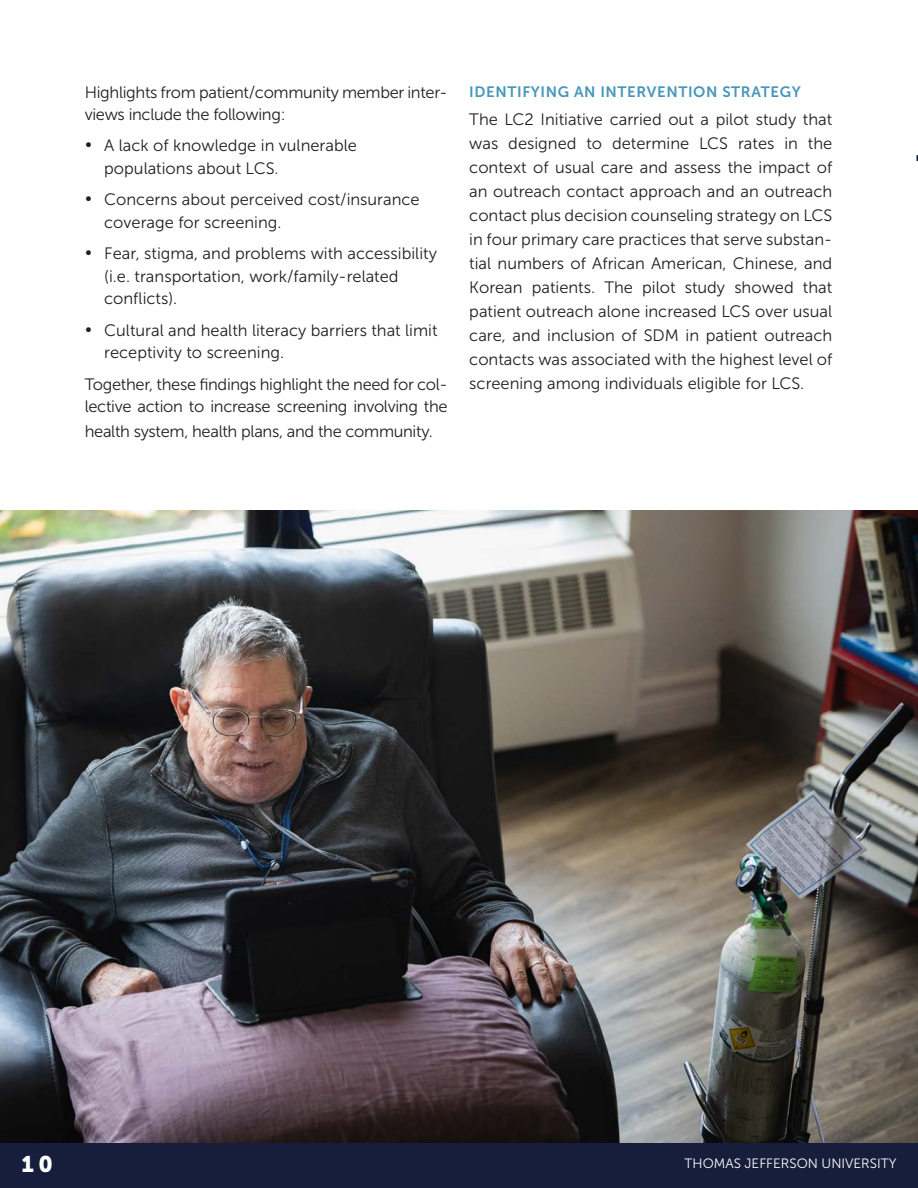
<style>
.page{position:relative;width:918px;height:1188px;background:#fff}
.page>*{position:absolute;margin:0;border:0;box-sizing:border-box;transform-origin:0 0}
.t1{font:22.5px "Museo Sans 900";color:#fff}
.Body{font:16.5px/24px "Museo Sans 300";color:#231f20}
.Body-2{font:16.5px/22.5px "Museo Sans 300";letter-spacing:-.02em;color:#231f20}
.H4{font:15px "Museo Sans 700";letter-spacing:.04em;color:#4896bb}
.t2{font:13.5px "Museo Sans 300";color:#fff}
</style>
<div class="page">
<div style="left:0;top:1143px;width:918px;height:45px;background:#171e3c"></div>
<img style="left:0;top:510px;width:918px;height:633px">
<svg style="left:916px;top:155px;width:2px;height:6px"></svg>
<p class="Body-2" style="left:85px;top:81px;width:364px">Highlights from patient/community member inter&shy;views include the following:</p>
<p class="Body" style="left:104px;top:135px;width:254px;line-height:22.5px;text-indent:-20px">• A lack of knowledge in vulnerable populations about LCS.</p>
<p class="Body" style="left:104px;top:189px;width:317px;line-height:22.5px;text-indent:-20px">• Concerns about perceived cost/insurance coverage for screening.</p>
<p class="Body" style="left:104px;top:243px;width:334px;line-height:22.5px;text-indent:-20px">• Fear, stigma, and problems with accessibility (i.e. transportation, work/family-related conflicts).</p>
<p class="Body" style="left:104px;top:319px;width:335px;line-height:22.5px;text-indent:-20px">• Cultural and health literacy barriers that limit receptivity to screening.</p>
<p class="Body-2" style="left:85px;top:373px;width:364px">Together, these findings highlight the need for col&shy;lective action to increase screening involving the</p>
<p class="Body-2" style="left:85px;top:420px;width:350px">health system, health plans, and the community.</p>
<p class="H4" style="left:469px;top:83px;width:333px">IDENTIFYING AN INTERVENTION STRATEGY</p>
<p class="Body" style="left:469px;top:108px;width:365px;text-align:justify">The LC2 Initiative carried out a pilot study that was designed to determine LCS rates in the context of usual care and assess the impact of an outreach contact approach and an outreach contact plus decision counseling strategy on LCS in four primary care practices that serve substan&shy;tial numbers of African American, Chinese, and Korean patients. The pilot study showed that patient outreach alone increased LCS over usual care, and inclusion of SDM in patient outreach contacts was associated with the highest level of screening among individuals eligible for LCS.</p>
<h1 class="t1" style="left:22px;top:1151px;width:33px">10</h1>
<p class="t2" style="left:685px;top:1156px;width:213px">THOMAS JEFFERSON UNIVERSITY</p>
</div>
